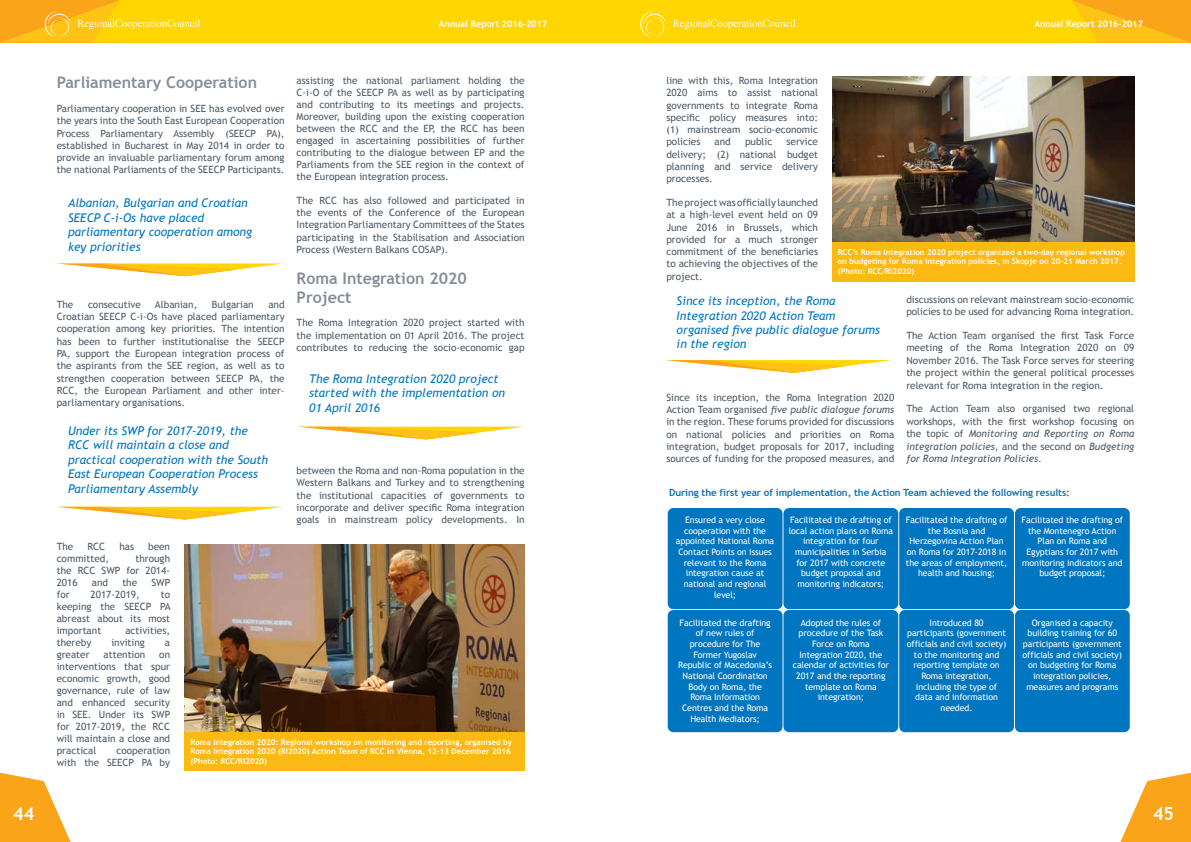
<style>
.page{position:relative;width:1191px;height:842px;background:#fff}
.page>*{position:absolute;margin:0;border:0;box-sizing:border-box;transform-origin:0 0}
.t1{font:700 18px "Trebuchet MS";color:#fff}
.t2{font:700 16px/19.2px "Trebuchet MS";color:#858e97}
.t3{font:italic 12px/14.4px "Trebuchet MS";color:#0076c0}
.t4{font:10px/12.3px "Trebuchet MS";color:#4c5a66;text-align:justify}
.t5{font:700 9.9px "Trebuchet MS";letter-spacing:-.01em;color:#0076c0}
.t6{font:700 9px "Trebuchet MS";color:#fff}
.t7{font:8.9px/10.7px "Trebuchet MS";letter-spacing:-.01em;color:#fff;text-align:center}
.t8{font:700 8px/9.6px "Trebuchet MS";color:#fff}
.s1{font-style:italic}
</style>
<div class="page">
<svg style="left:0;top:0;width:1191px;height:43px;background:#fecf07"></svg>
<svg style="left:1120px;top:772px;width:71px;height:70px"></svg>
<svg style="left:0;top:772px;width:71px;height:70px"></svg>
<svg style="left:57px;top:263px;width:226px;height:13px"></svg>
<svg style="left:301px;top:427px;width:221px;height:12px"></svg>
<svg style="left:59px;top:507px;width:222px;height:12px"></svg>
<img style="left:184px;top:544px;width:340px;height:189px">
<div style="left:184px;top:733px;width:340px;height:38px;background:#fdb913"></div>
<div style="left:667px;top:610px;width:115px;height:122px;background:#0076c0;border-radius:6px"></div>
<div style="left:1015px;top:610px;width:114px;height:122px;background:#0076c0;border-radius:6px"></div>
<div style="left:899px;top:610px;width:115px;height:122px;background:#0076c0;border-radius:6px"></div>
<div style="left:783px;top:610px;width:115px;height:122px;background:#0076c0;border-radius:6px"></div>
<div style="left:667px;top:508px;width:115px;height:101px;background:#0076c0;border-radius:6px"></div>
<div style="left:1015px;top:508px;width:114px;height:101px;background:#0076c0;border-radius:6px"></div>
<div style="left:899px;top:508px;width:115px;height:101px;background:#0076c0;border-radius:6px"></div>
<div style="left:783px;top:508px;width:115px;height:101px;background:#0076c0;border-radius:6px"></div>
<svg style="left:666px;top:360px;width:226px;height:13px"></svg>
<img style="left:832px;top:77px;width:302px;height:165px">
<div style="left:832px;top:242px;width:302px;height:39px;background:#fdb913"></div>
<p class="t6" style="left:439px;top:18px;width:110px">Annual Report 2016-2017</p>
<p class="t6" style="left:1034px;top:18px;width:110px">Annual Report 2016-2017</p>
<h2 class="t2" style="left:57px;top:73px;width:202px">Parliamentary Cooperation</h2>
<p class="t4" style="left:57px;top:102px;width:229px">Parliamentary cooperation in SEE has evolved over the years into the South East European Cooperation Process Parliamentary Assembly (SEECP PA), established in Bucharest in May 2014 in order to provide an invaluable parliamentary forum among the national Parliaments of the SEECP Participants.</p>
<p class="t3" style="left:68px;top:196px;width:186px">Albanian, Bulgarian and Croatian<br>SEECP C-i-Os have placed parliamentary cooperation among key priorities</p>
<p class="t4" style="left:57px;top:298px;width:18px">The</p>
<p class="t4" style="left:88px;top:298px;width:54px">consecutive</p>
<p class="t4" style="left:155px;top:298px;width:44px">Albanian,</p>
<p class="t4" style="left:212px;top:298px;width:43px">Bulgarian</p>
<p class="t4" style="left:57px;top:298px;width:230px;text-indent:212px">and Croatian SEECP C-i-Os have placed parliamentary cooperation among key priorities. The intention has been to further institutionalise the SEECP PA, support the European integration process of the aspirants from the SEE region, as well as to strengthen cooperation between SEECP PA, the RCC, the European Parliament and other inter&shy;parliamentary organisations.</p>
<p class="t3" style="left:68px;top:424px;width:202px">Under its SWP for 2017-2019, the<br>RCC will maintain a close and practical cooperation with the South<br>East European Cooperation Process<br>Parliamentary Assembly</p>
<p class="t4" style="left:57px;top:540px;width:18px">The</p>
<p class="t4" style="left:87px;top:540px;width:19px">RCC</p>
<p class="t4" style="left:119px;top:540px;width:16px">has</p>
<p class="t4" style="left:148px;top:540px;width:23px">been</p>
<p class="t4" style="left:57px;top:552px;width:54px">committed,</p>
<p class="t4" style="left:57px;top:552px;width:115px;line-height:12px;text-indent:79px">through the RCC SWP for 2014- 2016</p>
<p class="t4" style="left:92px;top:576px;width:18px">and</p>
<p class="t4" style="left:122px;top:576px;width:16px">the</p>
<p class="t4" style="left:151px;top:576px;width:20px">SWP</p>
<p class="t4" style="left:57px;top:588px;width:14px">for</p>
<p class="t4" style="left:91px;top:588px;width:51px">2017-2019,</p>
<p class="t4" style="left:57px;top:588px;width:115px;line-height:12px;text-indent:104px">to keeping the SEECP PA abreast about its most important</p>
<p class="t4" style="left:125px;top:624px;width:46px">activities,</p>
<p class="t4" style="left:297px;top:75px;width:229px;line-height:12px">assisting the national parliament holding the C-i-O of the SEECP PA as well as by participating and contributing to its meetings and projects.<br>Moreover, building upon the existing cooperation between the RCC and the EP, the RCC has been engaged in ascertaining possibilities of further contributing to the dialogue between EP and the Parliaments from the SEE region in the context of the European integration process.</p>
<p class="t4" style="left:297px;top:194px;width:229px">The RCC has also followed and participated in the events of the Conference of the European Integration Parliamentary Committees of the States participating in the Stabilisation and Association Process (Western Balkans COSAP).</p>
<h2 class="t2" style="left:297px;top:268px;width:172px">Roma Integration 2020<br>Project</h2>
<p class="t4" style="left:297px;top:317px;width:229px">The Roma Integration 2020 project started with the implementation on 01 April 2016. The project contributes to reducing the socio-economic gap</p>
<p class="t3" style="left:309px;top:372px;width:197px">The Roma Integration 2020 project started with the implementation on<br>01 April 2016</p>
<p class="t4" style="left:297px;top:464px;width:229px">between the Roma and non-Roma population in the Western Balkans and Turkey and to strengthening the institutional capacities of governments to incorporate and deliver specific Roma integration goals in mainstream policy developments. In</p>
<p class="t4" style="left:57px;top:636px;width:36px">thereby</p>
<p class="t4" style="left:111px;top:636px;width:35px">inviting</p>
<p class="t4" style="left:165px;top:636px;width:7px">a</p>
<p class="t4" style="left:57px;top:648px;width:34px">greater</p>
<p class="t4" style="left:104px;top:648px;width:43px">attention</p>
<p class="t4" style="left:57px;top:648px;width:115px;line-height:12px;text-indent:103px">on interventions that spur economic growth, good governance, rule of law and enhanced security in SEE. Under its SWP for 2017-2019, the RCC will maintain a close and practical</p>
<p class="t4" style="left:57px;top:744px;width:115px;line-height:12px;text-align:right">cooperation<br>with the SEECP PA by</p>
<p class="t8" style="left:190px;top:737px;width:323px">Roma Integration 2020: Regional workshop on monitoring and reporting, organised by<br>Roma Integration 2020 (RI2020) Action Team of RCC in Vienna, 12-13 December 2016 (Photo: RCC/RI2020)</p>
<p class="t4" style="left:666px;top:74px;width:153px">line with this, Roma Integration 2020 aims to assist national governments to integrate Roma specific policy measures into: (1) mainstream socio-economic policies</p>
<p class="t4" style="left:714px;top:136px;width:18px">and</p>
<p class="t4" style="left:745px;top:136px;width:29px">public</p>
<p class="t4" style="left:666px;top:136px;width:153px;text-indent:120px">service delivery; (2) national budget planning and service delivery processes.</p>
<p class="t4" style="left:666px;top:196px;width:153px">The project was officially launched at a high-level event held on 09<br>June 2016 in Brussels, which provided for a much stronger commitment of the beneficiaries to achieving the objectives of the project.</p>
<p class="t8" style="left:837px;top:247px;width:289px">RCC’s Roma Integration 2020 project organized a two-day regional workshop on budgeting for Roma integration policies, in Skopje on 20-21 March 2017. (Photo: RCC/RI2020)</p>
<p class="t3" style="left:676px;top:294px;width:205px">Since its inception, the Roma<br>Integration 2020 Action Team organised five public dialogue forums in the region</p>
<p class="t4" style="left:666px;top:391px;width:229px">Since its inception, the Roma Integration 2020<br>Action Team organised <span class="s1">five public dialogue forums </span>in the region. These forums provided for discussions on national policies and priorities on Roma integration, budget proposals for 2017, including sources of funding for the proposed measures, and</p>
<p class="t4" style="left:906px;top:293px;width:229px">discussions on relevant mainstream socio-economic policies to be used for advancing Roma integration.</p>
<p class="t4" style="left:906px;top:329px;width:229px">The Action Team organised the first Task Force meeting of the Roma Integration 2020 on 09<br>November 2016. The Task Force serves for steering the project within the general political processes relevant for Roma integration in the region.</p>
<p class="t4" style="left:906px;top:403px;width:229px">The Action Team also organised two regional workshops, with the first workshop focusing on the topic of <span class="s1">Monitoring and Reporting on Roma integration policies</span>, and the second on <span class="s1">Budgeting for Roma Integration Policies</span>.</p>
<p class="t5" style="left:669px;top:487px;width:402px">During the first year of implementation, the Action Team achieved the following results:</p>
<p class="t7" style="left:676px;top:515px;width:100px">Ensured a very close cooperation with the appointed National Roma<br>Contact Points on issues relevant to the Roma integration cause at national and regional level;</p>
<p class="t7" style="left:788px;top:515px;width:106px">Facilitated the drafting of local action plans on Roma integration for four municipalities in Serbia for 2017 with concrete budget proposal and monitoring indicators;</p>
<p class="t7" style="left:905px;top:515px;width:103px">Facilitated the drafting of the Bosnia and<br>Herzegovina Action Plan on Roma for 2017-2018 in the areas of employment, health and housing;</p>
<p class="t7" style="left:1021px;top:515px;width:103px">Facilitated the drafting of the Montenegro Action<br>Plan on Roma and<br>Egyptians for 2017 with monitoring indicators and budget proposal;</p>
<p class="t7" style="left:678px;top:617px;width:95px">Facilitated the drafting of new rules of procedure for The<br>Former Yugoslav<br>Republic of Macedonia’s<br>National Coordination<br>Body on Roma, the<br>Roma Information<br>Centres and the Roma<br>Health Mediators;</p>
<p class="t7" style="left:792px;top:617px;width:98px">Adopted the rules of procedure of the Task<br>Force on Roma<br>Integration 2020, the calendar of activities for<br>2017 and the reporting template on Roma integration;</p>
<p class="t7" style="left:906px;top:617px;width:101px">Introduced 80 participants (government officials and civil society) to the monitoring and reporting template on<br>Roma integration, including the type of data and information needed.</p>
<p class="t7" style="left:1022px;top:617px;width:101px">Organised a capacity building training for 60 participants (government officials and civil society) on budgeting for Roma integration policies, measures and programs</p>
<h1 class="t1" style="left:13px;top:802px;width:23px">44</h1>
<h1 class="t1" style="left:1153px;top:802px;width:23px">45</h1>
</div>
